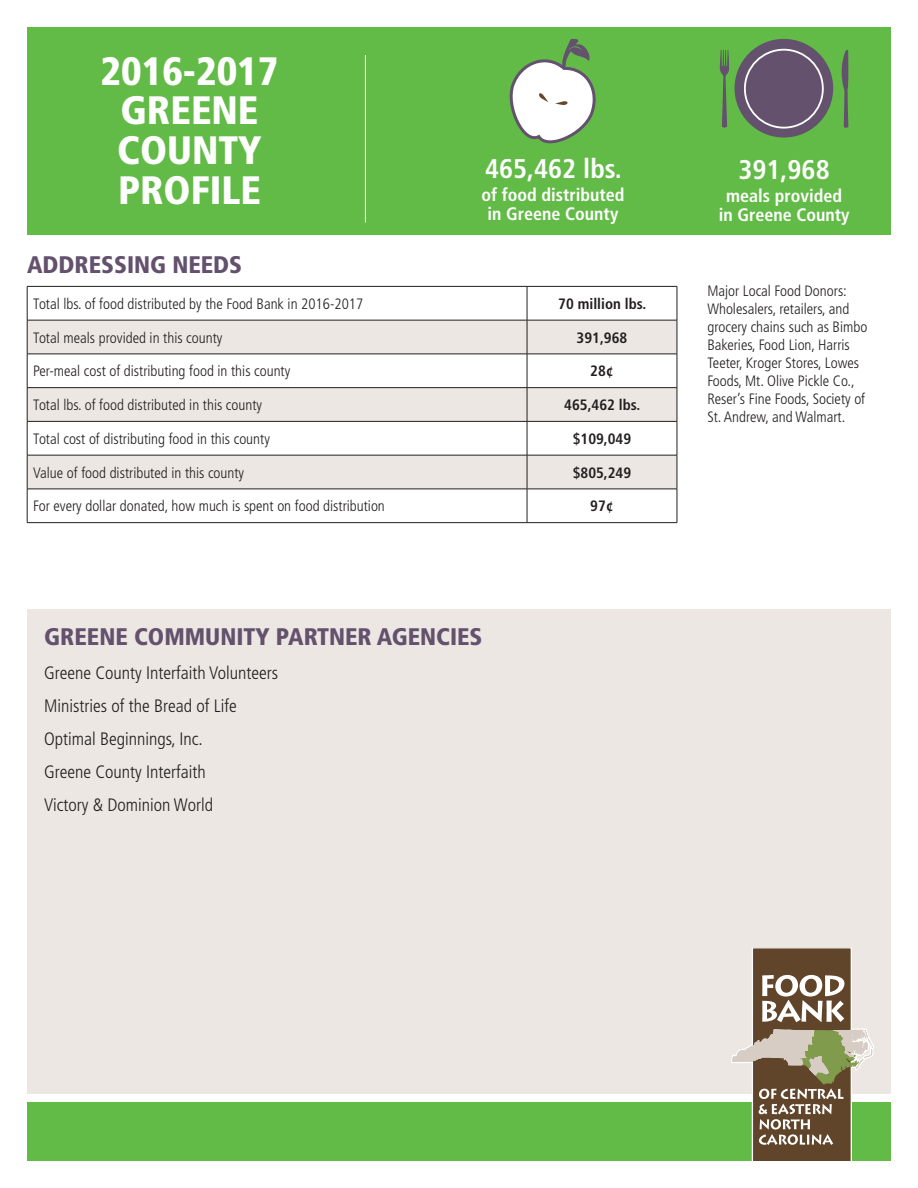
<style>
.page{position:relative;width:918px;height:1188px;background:#fff}
.page>*{position:absolute;margin:0;border:0;box-sizing:border-box;transform-origin:0 0}
.t1{font:900 condensed 39.6px/39.6px "Frutiger";color:#fff}
.t2{font:700 condensed 27px "Frutiger";color:#fff}
.t3{font:900 condensed 24px "Frutiger";color:#63516d}
.t4{font:300 condensed 18px "Frutiger";color:#231f20}
.t5{font:700 condensed 18px/19.5px "Frutiger";color:#fff;text-align:center}
.t6{font:300 condensed 15px/18px "Frutiger";color:#231f20}
.t7{font:700 condensed 15px "Frutiger";color:#231f20}
</style>
<div class="page">
<div style="left:27px;top:609px;width:864px;height:485px;background:#ece7e2"></div>
<div style="left:27px;top:1103px;width:864px;height:58px;background:#62bb46"></div>
<svg style="left:731px;top:947px;width:143px;height:214px"></svg>
<svg style="left:28px;top:321px;width:649px;height:168px;fill:#ece7e2"></svg>
<hr style="left:27px;top:354px;width:500px;height:1px;background:#231f20">
<hr style="left:527px;top:287px;width:1px;height:33px;background:#231f20">
<hr style="left:527px;top:320px;width:1px;height:34px;background:#231f20">
<hr style="left:527px;top:354px;width:150px;height:1px;background:#231f20">
<hr style="left:527px;top:354px;width:1px;height:33px;background:#231f20">
<hr style="left:527px;top:422px;width:1px;height:33px;background:#231f20">
<hr style="left:527px;top:489px;width:1px;height:33px;background:#231f20">
<hr style="left:27px;top:320px;width:500px;height:1px;background:#231f20">
<hr style="left:527px;top:320px;width:150px;height:1px;background:#231f20">
<hr style="left:27px;top:286px;width:500px;height:1px;background:#231f20">
<hr style="left:27px;top:287px;width:1px;height:33px;background:#231f20">
<hr style="left:527px;top:286px;width:150px;height:1px;background:#231f20">
<hr style="left:677px;top:287px;width:1px;height:33px;background:#231f20">
<hr style="left:27px;top:320px;width:1px;height:34px;background:#231f20">
<hr style="left:677px;top:320px;width:1px;height:34px;background:#231f20">
<hr style="left:27px;top:354px;width:1px;height:33px;background:#231f20">
<hr style="left:677px;top:354px;width:1px;height:33px;background:#231f20">
<hr style="left:27px;top:422px;width:1px;height:33px;background:#231f20">
<hr style="left:677px;top:422px;width:1px;height:33px;background:#231f20">
<hr style="left:27px;top:489px;width:1px;height:33px;background:#231f20">
<hr style="left:677px;top:489px;width:1px;height:33px;background:#231f20">
<hr style="left:27px;top:522px;width:500px;height:1px;background:#231f20">
<hr style="left:527px;top:522px;width:150px;height:1px;background:#231f20">
<hr style="left:27px;top:387px;width:500px;height:1px;background:#231f20">
<hr style="left:27px;top:388px;width:1px;height:33px;background:#231f20">
<hr style="left:27px;top:421px;width:500px;height:1px;background:#231f20">
<hr style="left:527px;top:387px;width:150px;height:1px;background:#231f20">
<hr style="left:527px;top:388px;width:1px;height:33px;background:#231f20">
<hr style="left:677px;top:388px;width:1px;height:33px;background:#231f20">
<hr style="left:527px;top:421px;width:150px;height:1px;background:#231f20">
<hr style="left:27px;top:455px;width:500px;height:1px;background:#231f20">
<hr style="left:27px;top:455px;width:1px;height:34px;background:#231f20">
<hr style="left:527px;top:455px;width:150px;height:1px;background:#231f20">
<hr style="left:527px;top:455px;width:1px;height:34px;background:#231f20">
<hr style="left:677px;top:455px;width:1px;height:34px;background:#231f20">
<hr style="left:27px;top:489px;width:500px;height:1px;background:#231f20">
<hr style="left:527px;top:489px;width:150px;height:1px;background:#231f20">
<div style="left:27px;top:27px;width:864px;height:207px;background:#62bb46"></div>
<svg style="left:509px;top:39px;width:87px;height:105px"></svg>
<div style="left:735px;top:39px;width:98px;height:99px;background:#63516d;border-radius:50%"></div>
<div style="left:744px;top:49px;width:80px;height:80px;border:2px solid #fff;border-radius:50%"></div>
<svg style="left:841px;top:49px;width:8px;height:79px"></svg>
<svg style="left:720px;top:49px;width:9px;height:79px"></svg>
<hr style="left:365px;top:55px;width:1px;height:167px;background:#fff">
<p class="t1" style="left:101px;top:51px;width:179px">2016-2017</p>
<p class="t1" style="left:121px;top:91px;width:139px">GREENE</p>
<p class="t1" style="left:117px;top:130px;width:146px">COUNTY<br>PROFILE</p>
<p class="t2" style="left:485px;top:153px;width:138px">465,462 lbs.</p>
<p class="t5" style="left:481px;top:185px;width:145px">of food distributed in Greene County</p>
<p class="t3" style="left:27px;top:250px;width:217px">ADDRESSING NEEDS</p>
<p class="t6" style="left:33px;top:295px;width:332px">Total lbs. of food distributed by the Food Bank in 2016-2017</p>
<p class="t7" style="left:558px;top:295px;width:89px">70 million lbs.</p>
<p class="t6" style="left:33px;top:329px;width:191px">Total meals provided in this county</p>
<p class="t7" style="left:577px;top:329px;width:52px">391,968</p>
<p class="t6" style="left:33px;top:362px;width:259px">Per-meal cost of distributing food in this county</p>
<p class="t7" style="left:590px;top:362px;width:25px">28¢</p>
<p class="t6" style="left:33px;top:396px;width:230px">Total lbs. of food distributed in this county</p>
<p class="t7" style="left:564px;top:396px;width:78px">465,462 lbs.</p>
<p class="t6" style="left:33px;top:430px;width:238px">Total cost of distributing food in this county</p>
<p class="t7" style="left:573px;top:430px;width:60px">$109,049</p>
<p class="t6" style="left:33px;top:464px;width:212px">Value of food distributed in this county</p>
<p class="t7" style="left:573px;top:464px;width:60px">$805,249</p>
<p class="t6" style="left:33px;top:497px;width:353px">For every dollar donated, how much is spent on food distribution</p>
<p class="t7" style="left:590px;top:497px;width:25px">97¢</p>
<p class="t3" style="left:44px;top:623px;width:440px">GREENE COMMUNITY PARTNER AGENCIES</p>
<p class="t4" style="left:44px;top:662px;width:236px">Greene County Interfaith Volunteers</p>
<p class="t4" style="left:44px;top:695px;width:194px">Ministries of the Bread of Life</p>
<p class="t4" style="left:44px;top:728px;width:160px">Optimal Beginnings, Inc.</p>
<p class="t4" style="left:44px;top:761px;width:163px">Greene County Interfaith</p>
<p class="t4" style="left:44px;top:794px;width:170px">Victory &amp; Dominion World</p>
<p class="t2" style="left:738px;top:154px;width:93px">391,968</p>
<p class="t5" style="left:719px;top:186px;width:132px">meals provided in Greene County</p>
<p class="t6" style="left:707px;top:282px;width:161px">Major Local Food Donors:<br>Wholesalers, retailers, and grocery chains such as Bimbo<br>Bakeries, Food Lion, Harris<br>Teeter, Kroger Stores, Lowes<br>Foods, Mt. Olive Pickle Co.,<br>Reser’s Fine Foods, Society of<br>St. Andrew, and Walmart.</p>
</div>
